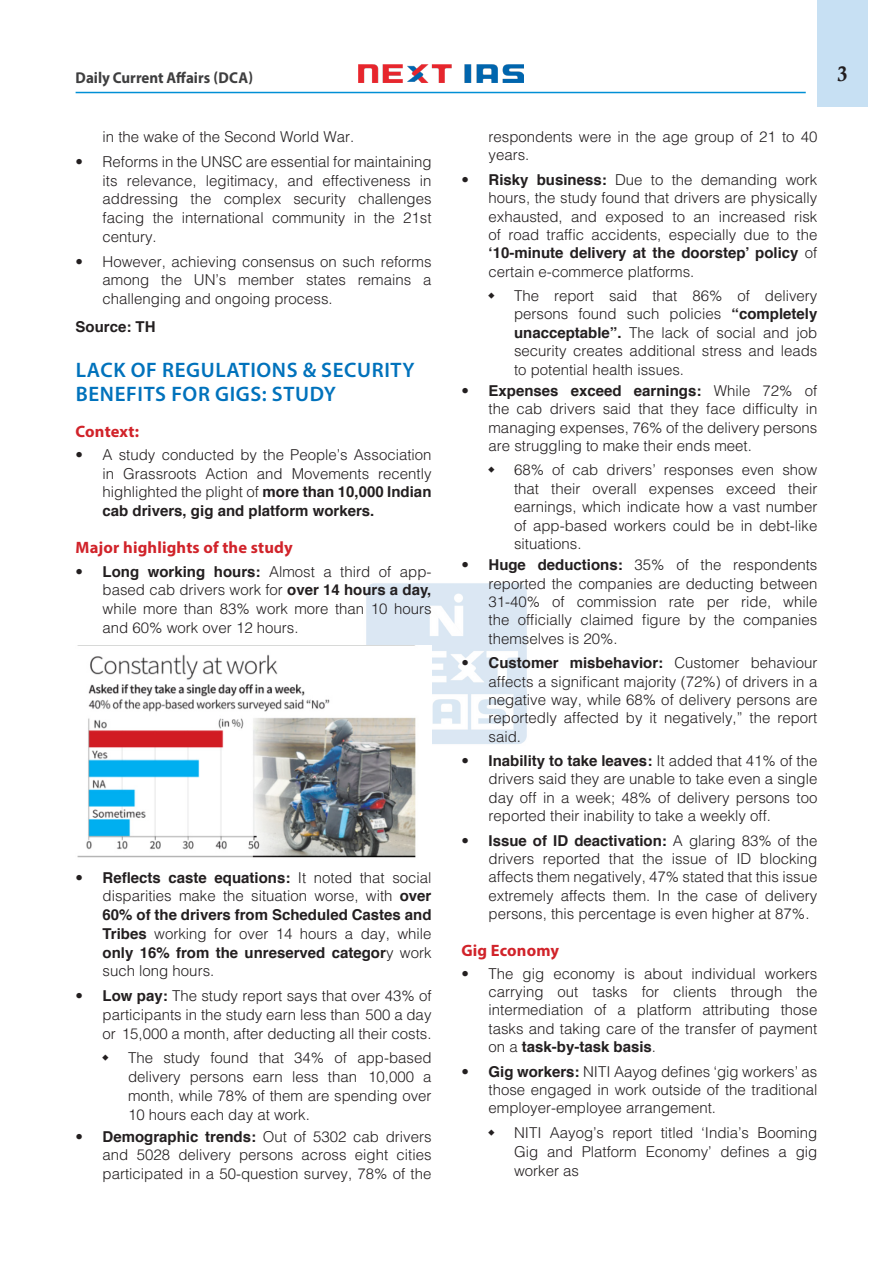
<style>
.page{position:relative;width:893px;height:1263px;background:#fff}
.page>*{position:absolute;margin:0;border:0;box-sizing:border-box;transform-origin:0 0}
.H-1{font:600 21px/24.2px "Myriad Pro";letter-spacing:.03em;color:#0072bc}
.t1{font:21px "Calis MT Bol";color:#231f20}
.H-2{font:700 16.5px "Myriad Pro";letter-spacing:.01em;color:#d1232a}
.t2{font:700 15.75px "Myriad Pro";color:#3e3e3f;scale:.95 1}
.t3{font:300 15px/18.3px "Helvetica";color:#231f20;text-align:justify}
.body{font:700 15px "Helvetica";color:#231f20}
.s1{font-weight:700}
</style>
<div class="page">
<div style="left:817px;top:0;width:51px;height:107px;background:#c7e0f3"></div>
<img style="left:358px;top:64px;width:165px;height:19px">
<hr style="left:76px;top:92px;width:730px;height:1px;background:#008fd5">
<img style="left:361px;top:583px;width:166px;height:161px">
<img style="left:77px;top:646px;width:354px;height:212px">
<p class="t2" style="left:76px;top:67px;width:188px">Daily Current Affairs (DCA)</p>
<h1 class="t1" style="left:837px;top:62px;width:12px">3</h1>
<p class="t3" style="left:103px;top:127px;width:253px">in the wake of the Second World War.</p>
<p class="t3" style="left:103px;top:152px;width:330px;line-height:18.8px;text-indent:-27px">• Reforms in the UNSC are essential for maintaining its relevance, legitimacy, and effectiveness in addressing the complex security challenges facing the international community in the 21st century.</p>
<p class="t3" style="left:103px;top:251px;width:330px;line-height:18.8px;text-indent:-27px">• However, achieving consensus on such reforms among the UN’s member states remains a challenging and ongoing process.</p>
<p class="body" style="left:76px;top:314px;width:82px">Source: TH</p>
<p class="H-1" style="left:76px;top:357px;width:340px">LACK OF REGULATIONS &amp; SECURITY<br>BENEFITS FOR GIGS: STUDY</p>
<p class="H-2" style="left:76px;top:420px;width:65px">Context:</p>
<p class="t3" style="left:103px;top:445px;width:330px;line-height:18.8px;text-indent:-27px">• A study conducted by the People’s Association in Grassroots Action and Movements recently highlighted the plight of <span class="s1">more than 10,000 Indian cab drivers, gig and platform workers.</span></p>
<p class="H-2" style="left:76px;top:537px;width:219px">Major highlights of the study</p>
<p class="t3" style="left:103px;top:561px;width:330px;line-height:18.8px;text-indent:-27px">• <span class="s1">Long working hours:</span> Almost a third of app&shy;based cab drivers work for <span class="s1">over 14 hours a day, </span>while more than 83% work more than 10 hours and 60% work over 12 hours.</p>
<p class="t3" style="left:103px;top:867px;width:330px;line-height:18.8px;text-indent:-27px">• <span class="s1">Reflects caste equations:</span> It noted that social disparities make the situation worse, with <span class="s1">over 60% of the drivers from Scheduled Castes and Tribes</span> working for over 14 hours a day, while <span class="s1">only 16% from the unreserved categor</span>y work such long hours.</p>
<p class="t3" style="left:103px;top:986px;width:330px;line-height:18.8px;text-indent:-27px">• <span class="s1">Low pay:</span> The study report says that over 43% of participants in the study earn less than ₹500 a day or ₹15,000 a month, after deducting all their costs.</p>
<p class="t3" style="left:128px;top:1048px;width:305px;line-height:18.8px">The study found that 34% of app-based delivery persons earn less than ₹10,000 a month, while 78% of them are spending over 10 hours each day at work.</p>
<p class="t3" style="left:103px;top:1126px;width:330px;line-height:18.8px;text-indent:-27px">• <span class="s1">Demographic trends:</span> Out of 5302 cab drivers and 5028 delivery persons across eight cities participated in a 50-question survey, 78% of the</p>
<p class="t3" style="left:488px;top:126px;width:330px;line-height:18.8px">respondents were in the age group of 21 to 40 years.</p>
<p class="t3" style="left:488px;top:170px;width:330px;text-indent:-27px">• <span class="s1">Risky business:</span> Due to the demanding work hours, the study found that drivers are physically exhausted, and exposed to an increased risk of road traffic accidents, especially due to the <span class="s1">‘10-minute delivery at the doorstep’ policy</span> of certain e-commerce platforms.</p>
<p class="t3" style="left:514px;top:286px;width:305px">The report said that 86% of delivery persons found such policies <span class="s1">“completely unacceptable”.</span> The lack of social and job security creates additional stress and leads to potential health issues.</p>
<p class="t3" style="left:488px;top:381px;width:330px;text-indent:-27px">• <span class="s1">Expenses exceed earnings:</span> While 72% of the cab drivers said that they face difficulty in managing expenses, 76% of the delivery persons are struggling to make their ends meet.</p>
<p class="t3" style="left:514px;top:460px;width:305px">68% of cab drivers’ responses even show that their overall expenses exceed their earnings, which indicate how a vast number of app-based workers could be in debt-like situations.</p>
<p class="t3" style="left:488px;top:555px;width:330px;text-indent:-27px">• <span class="s1">Huge deductions:</span> 35% of the respondents reported the companies are deducting between 31-40% of commission rate per ride, while the officially claimed figure by the companies themselves is 20%.</p>
<p class="t3" style="left:488px;top:653px;width:330px;text-indent:-27px">• <span class="s1">Customer misbehavior:</span> Customer behaviour affects a significant majority (72%) of drivers in a negative way, while 68% of delivery persons are reportedly affected by it negatively,” the report said.</p>
<p class="t3" style="left:488px;top:751px;width:330px;text-indent:-27px">• <span class="s1">Inability to take leaves:</span> It added that 41% of the drivers said they are unable to take even a single day off in a week; 48% of delivery persons too reported their inability to take a weekly off.</p>
<p class="t3" style="left:488px;top:831px;width:330px;text-indent:-27px">• <span class="s1">Issue of ID deactivation:</span> A glaring 83% of the drivers reported that the issue of ID blocking affects them negatively, 47% stated that this issue extremely affects them. In the case of delivery persons, this percentage is even higher at 87%.</p>
<p class="H-2" style="left:461px;top:939px;width:99px">Gig Economy</p>
<p class="t3" style="left:488px;top:964px;width:330px;text-indent:-27px">• The gig economy is about individual workers carrying out tasks for clients through the intermediation of a platform attributing those tasks and taking care of the transfer of payment on a <span class="s1">task-by-task basis</span>.</p>
<p class="t3" style="left:488px;top:1062px;width:330px;text-indent:-27px">• <span class="s1">Gig workers:</span> NITI Aayog defines ‘gig workers’ as those engaged in work outside of the traditional employer-employee arrangement.</p>
<p class="t3" style="left:514px;top:1123px;width:305px;line-height:18.8px">NITI Aayog’s report titled ‘India’s Booming Gig and Platform Economy’ defines a gig worker as</p>
</div>
